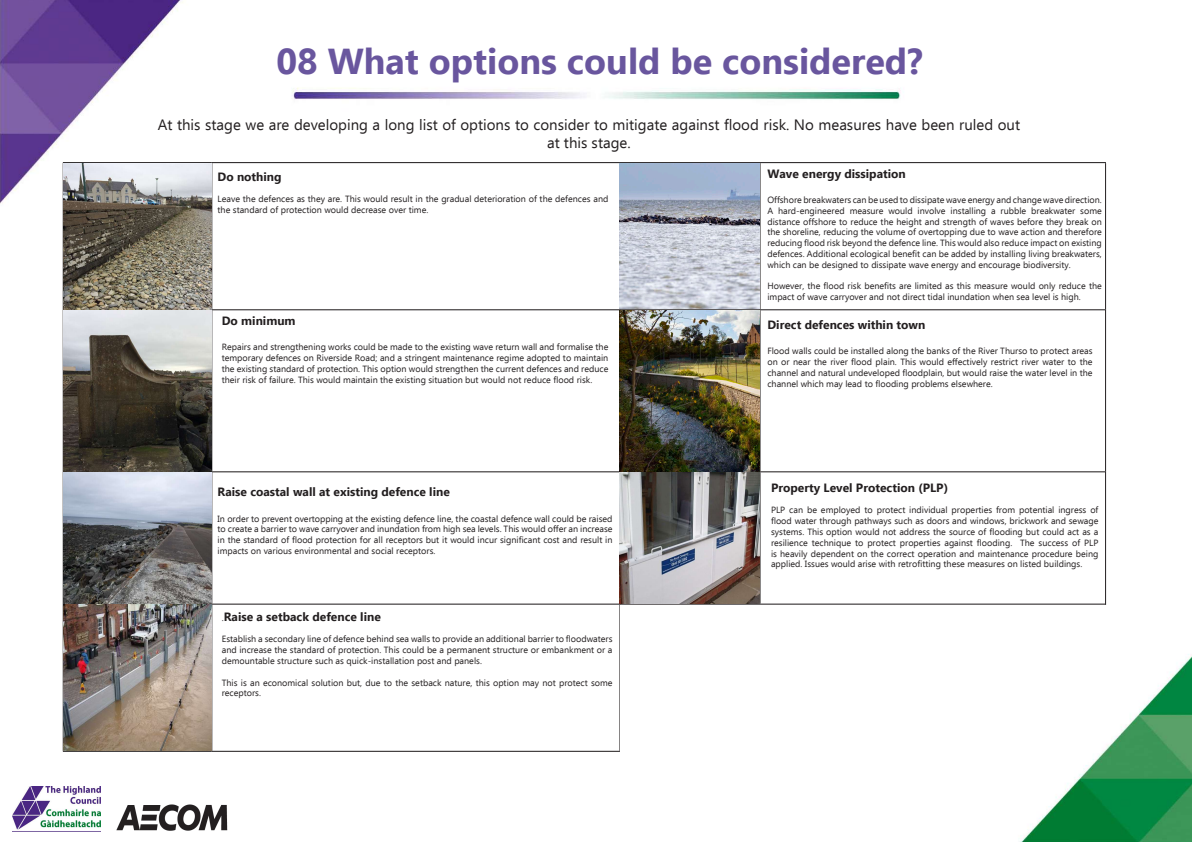
<style>
.page{position:relative;width:1192px;height:842px;background:#fff}
.page>*{position:absolute;margin:0;border:0;box-sizing:border-box;transform-origin:0 0}
.t1{font:700 36px "Ebrima";color:#69569e}
.t2{font:15px/18px "Ebrima";color:#231f20;text-align:center}
.t3{font:700 12px "Ebrima";color:#231f20}
.t4{font:9px/10.8px "Ebrima";color:#231f20;text-align:justify}
.s1{font-weight:400;font-size:9px}
</style>
<div class="page">
<img style="left:0;top:0;width:183px;height:208px">
<img style="left:292px;top:87px;width:609px;height:13px">
<hr style="left:63px;top:162px;width:149px;height:1px;background:#231f20">
<hr style="left:212px;top:162px;width:408px;height:1px;background:#231f20">
<hr style="left:620px;top:162px;width:140px;height:1px;background:#231f20">
<hr style="left:760px;top:162px;width:346px;height:1px;background:#231f20">
<hr style="left:212px;top:309px;width:408px;height:1px;background:#231f20">
<hr style="left:620px;top:309px;width:140px;height:1px;background:#231f20">
<hr style="left:760px;top:309px;width:345px;height:1px;background:#231f20">
<hr style="left:212px;top:471px;width:408px;height:1px;background:#231f20">
<hr style="left:620px;top:471px;width:140px;height:1px;background:#231f20">
<hr style="left:760px;top:471px;width:345px;height:1px;background:#231f20">
<hr style="left:212px;top:604px;width:408px;height:1px;background:#231f20">
<hr style="left:620px;top:604px;width:140px;height:1px;background:#231f20">
<hr style="left:760px;top:604px;width:345px;height:1px;background:#231f20">
<hr style="left:63px;top:751px;width:149px;height:1px;background:#231f20">
<hr style="left:212px;top:751px;width:408px;height:1px;background:#231f20">
<hr style="left:63px;top:163px;width:1px;height:147px;background:#231f20">
<hr style="left:760px;top:163px;width:1px;height:146px;background:#231f20">
<hr style="left:1105px;top:163px;width:1px;height:147px;background:#231f20">
<hr style="left:63px;top:310px;width:1px;height:162px;background:#231f20">
<hr style="left:760px;top:310px;width:1px;height:161px;background:#231f20">
<hr style="left:1105px;top:310px;width:1px;height:162px;background:#231f20">
<hr style="left:63px;top:472px;width:1px;height:132px;background:#231f20">
<hr style="left:760px;top:472px;width:1px;height:132px;background:#231f20">
<hr style="left:1105px;top:472px;width:1px;height:132px;background:#231f20">
<hr style="left:63px;top:604px;width:1px;height:147px;background:#231f20">
<hr style="left:211px;top:605px;width:1px;height:146px;background:#231f20">
<hr style="left:1105px;top:604px;width:1px;height:147px;background:#231f20">
<img style="left:619px;top:163px;width:140px;height:441px">
<img style="left:64px;top:163px;width:148px;height:587px">
<img style="left:116px;top:805px;width:112px;height:26px">
<img style="left:13px;top:786px;width:88px;height:44px">
<div style="left:620px;top:605px;width:487px;height:147px;background:#fff"></div>
<img style="left:1019px;top:654px;width:173px;height:188px">
<h1 class="t1" style="left:276px;top:34px;width:648px">08 What options could be considered?</h1>
<h2 class="t2" style="left:158px;top:116px;width:864px">At this stage we are developing a long list of options to consider to mitigate against flood risk. No measures have been ruled out at this stage.</h2>
<h3 class="t3" style="left:218px;top:168px;width:66px">Do nothing</h3>
<p class="t4" style="left:218px;top:194px;width:392px">Leave the defences as they are. This would result in the gradual deterioration of the defences and the standard of protection would decrease over time.</p>
<h3 class="t3" style="left:767px;top:165px;width:140px">Wave energy dissipation</h3>
<p class="t4" style="left:767px;top:194px;width:336px">Offshore breakwaters can be used to dissipate wave energy and change wave direction.<br>A hard-engineered measure would involve installing a rubble breakwater some distance offshore to reduce the height and strength of waves before they break on the shoreline, reducing the volume of overtopping due to wave action and therefore reducing flood risk beyond the defence line. This would also reduce impact on existing defences. Additional ecological benefit can be added by installing living breakwaters, which can be designed to dissipate wave energy and encourage biodiversity.</p>
<p class="t4" style="left:767px;top:281px;width:336px">However, the flood risk benefits are limited as this measure would only reduce the impact of wave carryover and not direct tidal inundation when sea level is high.</p>
<h3 class="t3" style="left:767px;top:316px;width:160px">Direct defences within town</h3>
<p class="t4" style="left:767px;top:345px;width:327px">Flood walls could be installed along the banks of the River Thurso to protect areas on or near the river flood plain. This would effectively restrict river water to the channel and natural undeveloped floodplain, but would raise the water level in the channel which may lead to flooding problems elsewhere.</p>
<h3 class="t3" style="left:222px;top:312px;width:75px">Do minimum</h3>
<p class="t4" style="left:222px;top:341px;width:388px">Repairs and strengthening works could be made to the existing wave return wall and formalise the temporary defences on Riverside Road; and a stringent maintenance regime adopted to maintain the existing standard of protection. This option would strengthen the current defences and reduce their risk of failure. This would maintain the existing situation but would not reduce flood risk.</p>
<h3 class="t3" style="left:218px;top:483px;width:234px">Raise coastal wall at existing defence line</h3>
<p class="t4" style="left:218px;top:513px;width:397px">In order to prevent overtopping at the existing defence line, the coastal defence wall could be raised to create a barrier to wave carryover and inundation from high sea levels. This would offer an increase in the standard of flood protection for all receptors but it would incur significant cost and result in impacts on various environmental and social receptors.</p>
<h3 class="t3" style="left:222px;top:608px;width:161px"><span class="s1">.</span>Raise a setback defence line</h3>
<p class="t4" style="left:222px;top:634px;width:392px">Establish a secondary line of defence behind sea walls to provide an additional barrier to floodwaters and increase the standard of protection. This could be a permanent structure or embankment or a demountable structure such as quick-installation post and panels.</p>
<p class="t4" style="left:222px;top:677px;width:392px">This is an economical solution but, due to the setback nature, this option may not protect some receptors.</p>
<h3 class="t3" style="left:771px;top:479px;width:179px">Property Level Protection (PLP)</h3>
<p class="t4" style="left:771px;top:505px;width:329px">PLP can be employed to protect individual properties from potential ingress of flood water through pathways such as doors and windows, brickwork and sewage systems. This option would not address the source of flooding but could act as a resilience technique to protect properties against flooding. The success of PLP is heavily dependent on the correct operation and maintenance procedure being applied. Issues would arise with retrofitting these measures on listed buildings.</p>
</div>
